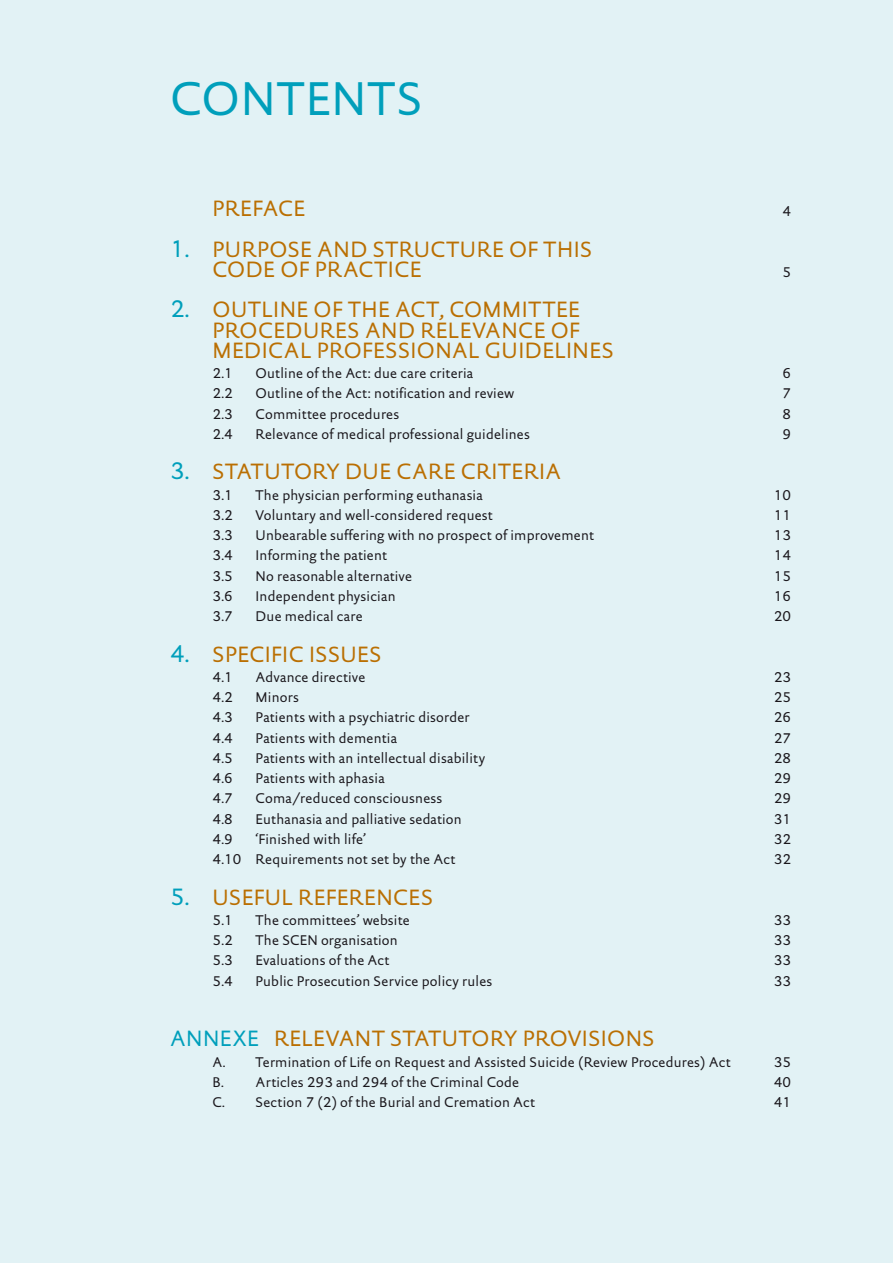
<style>
.page{position:relative;width:893px;height:1263px;background:#e2f2f5}
.page>*{position:absolute;margin:0;border:0;box-sizing:border-box;transform-origin:0 0}
.t1{font:48px "DTL Documenta Sans TOT";letter-spacing:.03em;color:#009fbb}
.t2{font:22.5px/20.2px "DTL Documenta Sans TOT";letter-spacing:.02em;color:#ba6f02}
.t3{font:14.25px "DTL Documenta Sans TOT";letter-spacing:.015em;color:#1a171c}
.s1{font-size:24px;color:#009fbb}
.s2{color:#009fbb}
</style>
<div class="page">
<h1 class="t1" style="left:170px;top:69px;width:254px">CONTENTS</h1>
<h2 class="t2" style="left:213px;top:198px;width:94px">PREFACE</h2>
<p class="t3" style="left:782px;top:202px;width:10px">4</p>
<h2 class="t2" style="left:213px;top:238px;width:381px;text-indent:-43px"><span class="s1">1.</span> PURPOSE AND STRUCTURE OF THIS<br>CODE OF PRACTICE</h2>
<p class="t3" style="left:782px;top:263px;width:10px">5</p>
<h2 class="t2" style="left:213px;top:299px;width:403px;text-indent:-43px"><span class="s1">2.</span> OUTLINE OF THE ACT, COMMITTEE<br>PROCEDURES AND RELEVANCE OF<br>MEDICAL PROFESSIONAL GUIDELINES</h2>
<p class="t3" style="left:213px;top:364px;width:22px">2.1</p>
<p class="t3" style="left:256px;top:364px;width:219px">Outline of the Act: due care criteria</p>
<p class="t3" style="left:782px;top:364px;width:10px">6</p>
<p class="t3" style="left:213px;top:385px;width:22px">2.2</p>
<p class="t3" style="left:256px;top:385px;width:260px">Outline of the Act: notification and review</p>
<p class="t3" style="left:782px;top:385px;width:10px">7</p>
<p class="t3" style="left:213px;top:405px;width:22px">2.3</p>
<p class="t3" style="left:256px;top:405px;width:145px">Committee procedures</p>
<p class="t3" style="left:782px;top:405px;width:10px">8</p>
<p class="t3" style="left:213px;top:425px;width:22px">2.4</p>
<p class="t3" style="left:256px;top:425px;width:276px">Relevance of medical professional guidelines</p>
<p class="t3" style="left:782px;top:425px;width:10px">9</p>
<h2 class="t2" style="left:170px;top:461px;width:393px"><span class="s1">3.</span> STATUTORY DUE CARE CRITERIA</h2>
<p class="t3" style="left:213px;top:486px;width:22px">3.1</p>
<p class="t3" style="left:256px;top:486px;width:229px">The physician performing euthanasia</p>
<p class="t3" style="left:774px;top:486px;width:19px">10</p>
<p class="t3" style="left:213px;top:506px;width:22px">3.2</p>
<p class="t3" style="left:256px;top:506px;width:239px">Voluntary and well-considered request</p>
<p class="t3" style="left:774px;top:506px;width:19px">11</p>
<p class="t3" style="left:213px;top:526px;width:22px">3.3</p>
<p class="t3" style="left:256px;top:526px;width:340px">Unbearable suffering with no prospect of improvement</p>
<p class="t3" style="left:774px;top:526px;width:19px">13</p>
<p class="t3" style="left:213px;top:547px;width:22px">3.4</p>
<p class="t3" style="left:256px;top:547px;width:133px">Informing the patient</p>
<p class="t3" style="left:774px;top:547px;width:19px">14</p>
<p class="t3" style="left:213px;top:567px;width:22px">3.5</p>
<p class="t3" style="left:256px;top:567px;width:158px">No reasonable alternative</p>
<p class="t3" style="left:774px;top:567px;width:19px">15</p>
<p class="t3" style="left:213px;top:587px;width:22px">3.6</p>
<p class="t3" style="left:256px;top:587px;width:141px">Independent physician</p>
<p class="t3" style="left:774px;top:587px;width:19px">16</p>
<p class="t3" style="left:213px;top:607px;width:22px">3.7</p>
<p class="t3" style="left:256px;top:607px;width:109px">Due medical care</p>
<p class="t3" style="left:774px;top:607px;width:19px">20</p>
<h2 class="t2" style="left:170px;top:643px;width:213px"><span class="s1">4.</span> SPECIFIC ISSUES</h2>
<p class="t3" style="left:213px;top:668px;width:22px">4.1</p>
<p class="t3" style="left:256px;top:668px;width:111px">Advance directive</p>
<p class="t3" style="left:774px;top:668px;width:19px">23</p>
<p class="t3" style="left:213px;top:688px;width:22px">4.2</p>
<p class="t3" style="left:256px;top:688px;width:45px">Minors</p>
<p class="t3" style="left:774px;top:688px;width:19px">25</p>
<p class="t3" style="left:213px;top:709px;width:22px">4.3</p>
<p class="t3" style="left:256px;top:709px;width:215px">Patients with a psychiatric disorder</p>
<p class="t3" style="left:774px;top:709px;width:19px">26</p>
<p class="t3" style="left:213px;top:729px;width:22px">4.4</p>
<p class="t3" style="left:256px;top:729px;width:143px">Patients with dementia</p>
<p class="t3" style="left:774px;top:729px;width:19px">27</p>
<p class="t3" style="left:213px;top:749px;width:22px">4.5</p>
<p class="t3" style="left:256px;top:749px;width:231px">Patients with an intellectual disability</p>
<p class="t3" style="left:774px;top:749px;width:19px">28</p>
<p class="t3" style="left:213px;top:769px;width:22px">4.6</p>
<p class="t3" style="left:256px;top:769px;width:131px">Patients with aphasia</p>
<p class="t3" style="left:774px;top:769px;width:19px">29</p>
<p class="t3" style="left:213px;top:790px;width:22px">4.7</p>
<p class="t3" style="left:256px;top:790px;width:188px">Coma/reduced consciousness</p>
<p class="t3" style="left:774px;top:790px;width:19px">29</p>
<p class="t3" style="left:213px;top:810px;width:22px">4.8</p>
<p class="t3" style="left:256px;top:810px;width:208px">Euthanasia and palliative sedation</p>
<p class="t3" style="left:774px;top:810px;width:19px">31</p>
<p class="t3" style="left:213px;top:830px;width:22px">4.9</p>
<p class="t3" style="left:256px;top:830px;width:112px">‘Finished with life’</p>
<p class="t3" style="left:774px;top:830px;width:19px">32</p>
<p class="t3" style="left:213px;top:850px;width:244px">4.10 Requirements not set by the Act</p>
<p class="t3" style="left:774px;top:850px;width:19px">32</p>
<h2 class="t2" style="left:170px;top:886px;width:264px"><span class="s1">5.</span> USEFUL REFERENCES</h2>
<p class="t3" style="left:213px;top:911px;width:22px">5.1</p>
<p class="t3" style="left:256px;top:911px;width:156px">The committees’ website</p>
<p class="t3" style="left:774px;top:911px;width:19px">33</p>
<p class="t3" style="left:213px;top:931px;width:22px">5.2</p>
<p class="t3" style="left:256px;top:931px;width:144px">The SCEN organisation</p>
<p class="t3" style="left:774px;top:931px;width:19px">33</p>
<p class="t3" style="left:213px;top:952px;width:22px">5.3</p>
<p class="t3" style="left:256px;top:952px;width:135px">Evaluations of the Act</p>
<p class="t3" style="left:774px;top:952px;width:19px">33</p>
<p class="t3" style="left:213px;top:972px;width:22px">5.4</p>
<p class="t3" style="left:256px;top:972px;width:238px">Public Prosecution Service policy rules</p>
<p class="t3" style="left:774px;top:972px;width:19px">33</p>
<h2 class="t2" style="left:170px;top:1028px;width:486px"><span class="s2">ANNEXE</span> RELEVANT STATUTORY PROVISIONS</h2>
<p class="t3" style="left:213px;top:1053px;width:520px">A. Termination of Life on Request and Assisted Suicide (Review Procedures) Act</p>
<p class="t3" style="left:774px;top:1053px;width:19px">35</p>
<p class="t3" style="left:213px;top:1073px;width:308px">B. Articles 293 and 294 of the Criminal Code</p>
<p class="t3" style="left:774px;top:1073px;width:19px">40</p>
<p class="t3" style="left:213px;top:1093px;width:324px">C. Section 7 (2) of the Burial and Cremation Act</p>
<p class="t3" style="left:774px;top:1093px;width:19px">41</p>
</div>
